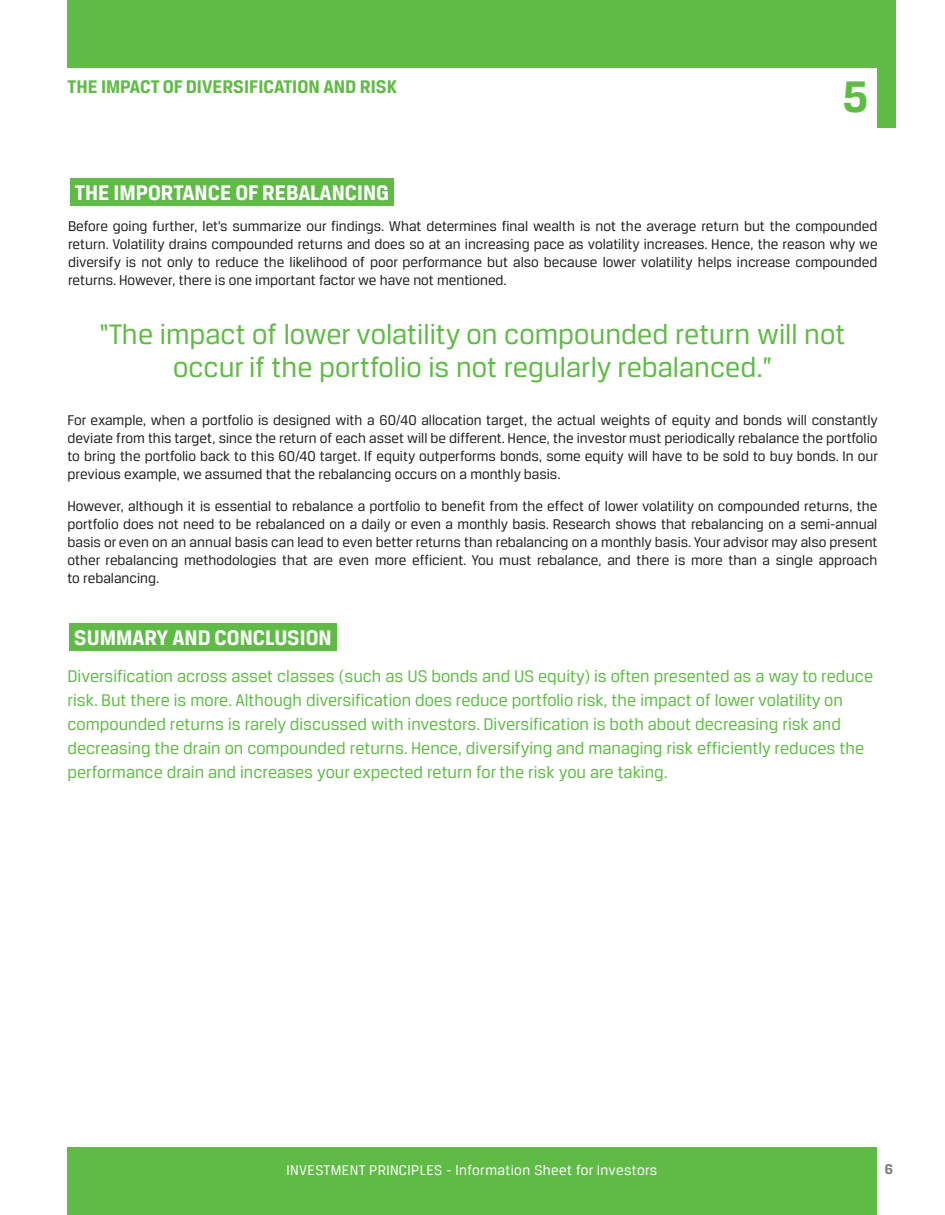
<style>
.page{position:relative;width:945px;height:1215px;background:#fff}
.page>*{position:absolute;margin:0;border:0;box-sizing:border-box;transform-origin:0 0}
.t1{font:700 47.1px "Breuer Text";color:#60bb46}
.t2{font:30px/33px "Breuer Text";color:#60bb46;text-align:center}
.t3{font:700 22.5px "Breuer Text";color:#fff}
.t4{font:700 19.5px "Breuer Text";color:#60bb46}
.t5{font:18px/24px "Breuer Text";color:#60bb46}
.t6{font:15px/18px "Breuer Text";color:#231f20;text-align:justify}
.t7{font:15px "Breuer Text";letter-spacing:.025em;color:#fff}
.t8{font:700 15px "Breuer Text";color:#7b7a81}
</style>
<div class="page">
<div style="left:68px;top:0;width:810px;height:68px;background:#60bb46"></div>
<div style="left:68px;top:1148px;width:810px;height:67px;background:#60bb46"></div>
<div style="left:877px;top:0;width:18px;height:127px;background:#60bb46"></div>
<div style="left:70px;top:178px;width:324px;height:28px;background:#60bb46"></div>
<div style="left:69px;top:623px;width:268px;height:28px;background:#60bb46"></div>
<h3 class="t4" style="left:68px;top:76px;width:331px">THE IMPACT OF DIVERSIFICATION AND RISK</h3>
<h1 class="t1" style="left:843px;top:71px;width:27px">5</h1>
<h3 class="t3" style="left:75px;top:180px;width:316px">THE IMPORTANCE OF REBALANCING</h3>
<p class="t6" style="left:68px;top:217px;width:811px">Before going further, let’s summarize our findings. What determines final wealth is not the average return but the compounded return. Volatility drains compounded returns and does so at an increasing pace as volatility increases. Hence, the reason why we diversify is not only to reduce the likelihood of poor performance but also because lower volatility helps increase compounded returns. However, there is one important factor we have not mentioned.</p>
<h2 class="t2" style="left:100px;top:317px;width:747px">“The impact of lower volatility on compounded return will not occur if the portfolio is not regularly rebalanced.”</h2>
<p class="t6" style="left:68px;top:411px;width:812px">For example, when a portfolio is designed with a 60/40 allocation target, the actual weights of equity and bonds will constantly deviate from this target, since the return of each asset will be different. Hence, the investor must periodically rebalance the portfolio to bring the portfolio back to this 60/40 target. If equity outperforms bonds, some equity will have to be sold to buy bonds. In our previous example, we assumed that the rebalancing occurs on a monthly basis.</p>
<p class="t6" style="left:68px;top:497px;width:812px">However, although it is essential to rebalance a portfolio to benefit from the effect of lower volatility on compounded returns, the portfolio does not need to be rebalanced on a daily or even a monthly basis. Research shows that rebalancing on a semi-annual basis or even on an annual basis can lead to even better returns than rebalancing on a monthly basis. Your advisor may also present other rebalancing methodologies that are even more efficient. You must rebalance, and there is more than a single approach to rebalancing.</p>
<h3 class="t3" style="left:74px;top:625px;width:259px">SUMMARY AND CONCLUSION</h3>
<p class="t5" style="left:68px;top:664px;width:807px">Diversification across asset classes (such as US bonds and US equity) is often presented as a way to reduce risk. But there is more. Although diversification does reduce portfolio risk, the impact of lower volatility on compounded returns is rarely discussed with investors. Diversification is both about decreasing risk and decreasing the drain on compounded returns. Hence, diversifying and managing risk efficiently reduces the performance drain and increases your expected return for the risk you are taking.</p>
<p class="t7" style="left:287px;top:1162px;width:372px">INVESTMENT PRINCIPLES - Information Sheet for Investors</p>
<p class="t8" style="left:885px;top:1161px;width:10px">6</p>
</div>
